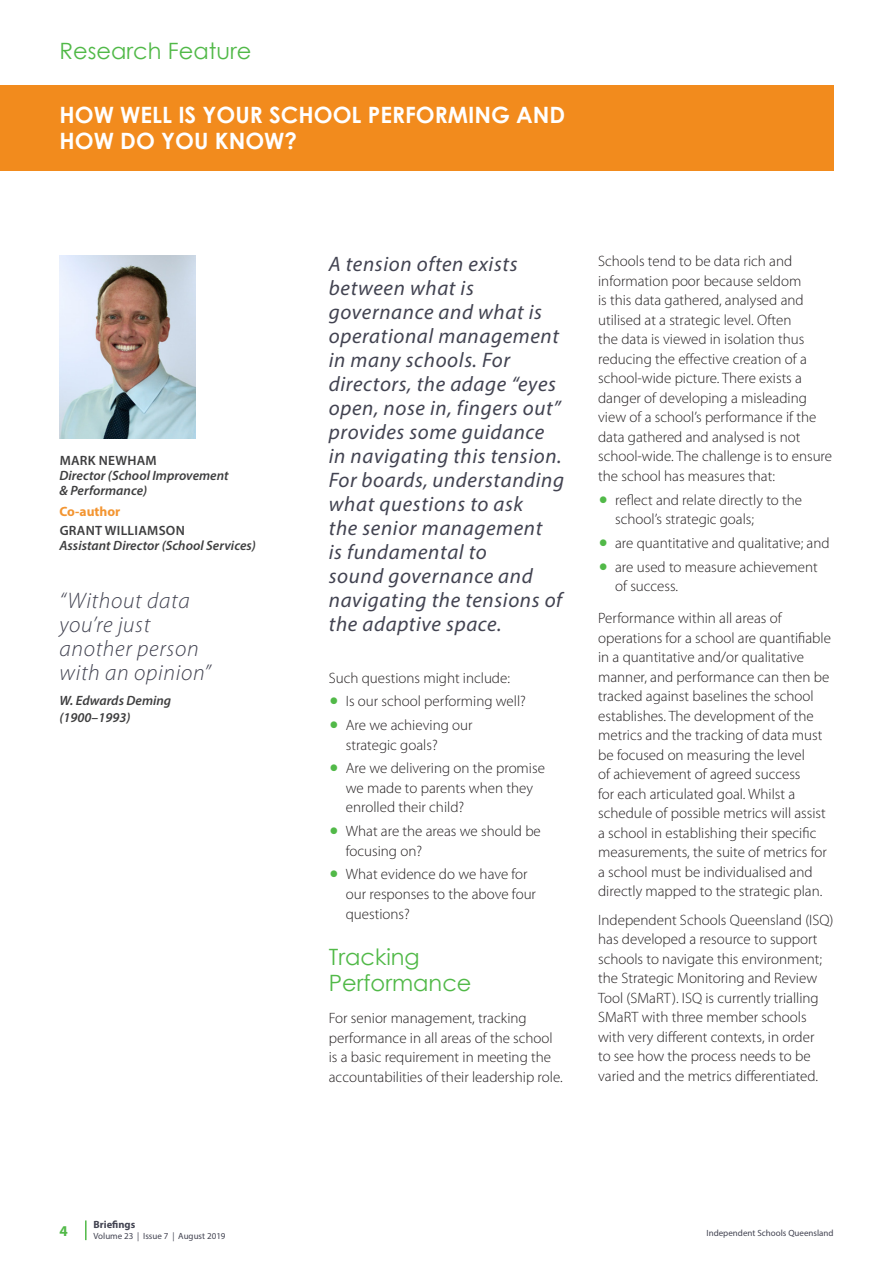
<style>
.page{position:relative;width:893px;height:1263px;background:#fff}
.page>*{position:absolute;margin:0;border:0;box-sizing:border-box;transform-origin:0 0}
.highlight_copy_itali{font:italic 300 22.5px/24px "Myriad Pro";letter-spacing:.03em;color:#424351}
.Research_Feature_Hea{font:700 22.5px/25.5px "Century Gothic";color:#fff}
.Heading_2{font:22.5px/25.5px "Century Gothic";color:#51b948}
.highlight_copy_itali-2{font:italic 21px/24px "Myriad Pro";letter-spacing:.03em;color:#424351}
.Body_copy{font:300 15px/19.5px "Myriad Pro";color:#231f20}
.Body_copy_before_bul{font:300 15px/19.5px "Myriad Pro";color:#231f20}
.t1{font:700 15px "Myriad Pro";color:#51b948}
.AUTHOR{font:italic 600 13.5px/15px "Myriad Pro";color:#3e3e3f}
.author_title{font:italic 600 13.5px/16.5px "Myriad Pro";color:#3e3e3f}
.AUTHOR-2{font:600 13.5px "Myriad Pro";letter-spacing:.02em;color:#3e3e3f}
.green_bold_heading{font:700 13.5px "Myriad Pro";color:#f39531}
.t2{font:700 10.5px "Myriad Pro";color:#424351}
.t3{font:9px "Myriad Pro";color:#424351}
.s1{font-style:normal}
</style>
<div class="page">
<hr style="left:85px;top:1220px;width:2px;height:20px;background:#51b948">
<div style="left:0;top:85px;width:833px;height:85px;background:#f28b1d"></div>
<img style="left:60px;top:255px;width:136px;height:183px">
<p class="Heading_2" style="left:60px;top:38px;width:193px">Research Feature</p>
<p class="Research_Feature_Hea" style="left:60px;top:101px;width:507px">HOW WELL IS YOUR SCHOOL PERFORMING AND<br>HOW DO YOU KNOW?</p>
<p class="AUTHOR-2" style="left:60px;top:452px;width:99px">MARK NEWHAM</p>
<p class="AUTHOR" style="left:60px;top:468px;width:171px">Director (School Improvement &amp; Performance)</p>
<p class="green_bold_heading" style="left:60px;top:503px;width:62px">Co-author</p>
<p class="AUTHOR" style="left:60px;top:523px;width:198px"><span class="s1">GRANT WILLIAMSON<br></span>Assistant Director (School Services)</p>
<p class="highlight_copy_itali" style="left:60px;top:588px;width:153px">“Without data you’re just another person with an opinion”</p>
<p class="author_title" style="left:60px;top:692px;width:113px">W. Edwards Deming (1900–1993)</p>
<p class="highlight_copy_itali-2" style="left:329px;top:251px;width:237px">A tension often exists between what is governance and what is operational management in many schools. For directors, the adage “eyes open, nose in, fingers out” provides some guidance in navigating this tension.<br>For boards, understanding what questions to ask<br>the senior management<br>is fundamental to<br>sound governance and navigating the tensions of the adaptive space.</p>
<p class="Body_copy_before_bul" style="left:329px;top:668px;width:183px">Such questions might include:</p>
<p class="Body_copy" style="left:346px;top:691px;width:182px">Is our school performing well?</p>
<p class="Body_copy" style="left:346px;top:715px;width:128px">Are we achieving our strategic goals?</p>
<p class="Body_copy" style="left:346px;top:758px;width:201px">Are we delivering on the promise we made to parents when they enrolled their child?</p>
<p class="Body_copy" style="left:346px;top:821px;width:197px">What are the areas we should be focusing on?</p>
<p class="Body_copy" style="left:346px;top:864px;width:192px">What evidence do we have for our responses to the above four questions?</p>
<p class="Heading_2" style="left:329px;top:944px;width:144px">Tracking<br>Performance</p>
<p class="Body_copy" style="left:329px;top:1008px;width:235px">For senior management, tracking performance in all areas of the school is a basic requirement in meeting the accountabilities of their leadership role.</p>
<p class="Body_copy_before_bul" style="left:598px;top:251px;width:236px">Schools tend to be data rich and information poor because seldom<br>is this data gathered, analysed and utilised at a strategic level. Often<br>the data is viewed in isolation thus reducing the effective creation of a school-wide picture. There exists a danger of developing a misleading view of a school’s performance if the data gathered and analysed is not school-wide. The challenge is to ensure the school has measures that:</p>
<p class="Body_copy" style="left:615px;top:490px;width:188px">reflect and relate directly to the school’s strategic goals;</p>
<p class="Body_copy" style="left:615px;top:533px;width:216px">are quantitative and qualitative; and</p>
<p class="Body_copy" style="left:615px;top:557px;width:204px">are used to measure achievement of success.</p>
<p class="Body_copy" style="left:598px;top:608px;width:234px">Performance within all areas of operations for a school are quantifiable in a quantitative and/or qualitative manner, and performance can then be tracked against baselines the school establishes. The development of the metrics and the tracking of data must be focused on measuring the level<br>of achievement of agreed success<br>for each articulated goal. Whilst a schedule of possible metrics will assist a school in establishing their specific measurements, the suite of metrics for a school must be individualised and directly mapped to the strategic plan.</p>
<p class="Body_copy" style="left:598px;top:909px;width:237px">Independent Schools Queensland (ISQ) has developed a resource to support schools to navigate this environment; the Strategic Monitoring and Review Tool (SMaRT). ISQ is currently trialling SMaRT with three member schools with very different contexts, in order<br>to see how the process needs to be varied and the metrics differentiated.</p>
<p class="t1" style="left:60px;top:1221px;width:10px">4</p>
<p class="t2" style="left:94px;top:1218px;width:43px">Briefings</p>
<p class="t3" style="left:94px;top:1230px;width:134px">Volume 23 | Issue 7 | August 2019</p>
<p class="t3" style="left:706px;top:1227px;width:129px">Independent Schools Queensland</p>
</div>
